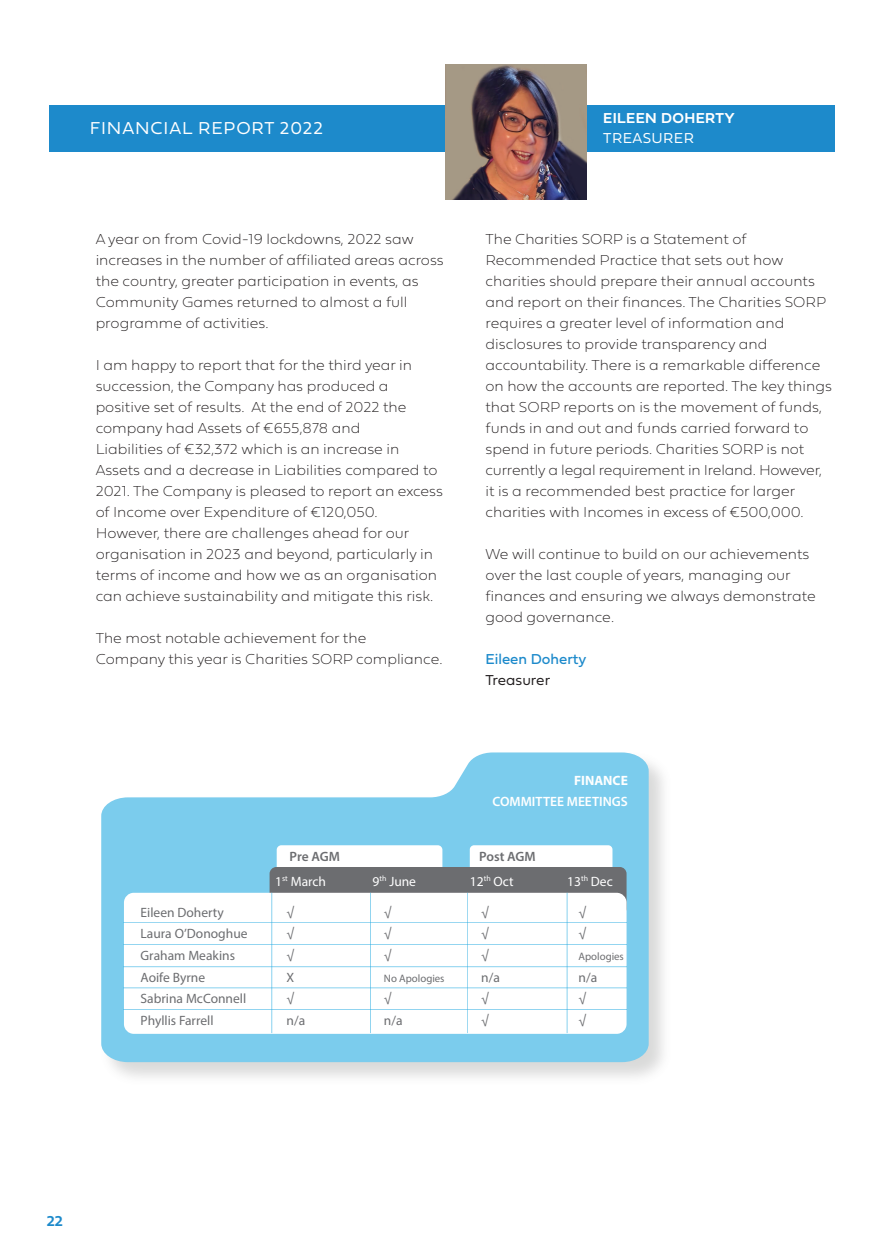
<style>
.page{position:relative;width:888px;height:1255px;background:#fff}
.page>*{position:absolute;margin:0;border:0;box-sizing:border-box;transform-origin:0 0}
.Paragraph_Style_2{font:18px "Fieldwork Geo Light";letter-spacing:.05em;color:#fff}
.Paragraph_Style_1{font:15px/21px "Fieldwork Geo Hair";color:#231f20}
.Paragraph_Style_1-2{font:15px "Fieldwork Geo Regular";color:#1d8acb}
.HEADING_SUB{font:15px "Fieldwork Geo Demibold";letter-spacing:.025em;color:#fff}
.Paragraph_Style_1-3{font:15px "Fieldwork Geo Light";color:#231f20}
.HEADING_SUB-2{font:15px "Fieldwork Geo Light";letter-spacing:.025em;color:#fff}
.t1{font:15px "Fieldwork Geo Demibold";color:#1d8acb}
.t2{font:13.5px "Myriad Pro";color:#6c6d70}
.t3{font:13.5px "Myriad Pro";color:#fff}
.t4{font:600 13.5px/21.6px "Myriad Pro";color:#fff;text-align:right}
.t5{font:600 13.5px "Myriad Pro";letter-spacing:-.01em;color:#6c6d70}
.t6{font:10.8px "Myriad Pro";color:#6c6d70}
.s1{font-weight:700}
</style>
<div class="page">
<div style="left:50px;top:105px;width:785px;height:47px;background:#1d8acb"></div>
<img style="left:110px;top:763px;width:554px;height:315px">
<svg style="left:101px;top:752px;width:547px;height:309px;fill:#7bcced"></svg>
<div style="left:277px;top:845px;width:165px;height:48px;background:#fff;border-radius:5px"></div>
<div style="left:470px;top:845px;width:142px;height:48px;background:#fff;border-radius:4px"></div>
<div style="left:269px;top:866px;width:357px;height:49px;background:#6c6d70;border-radius:7px"></div>
<div style="left:124px;top:892px;width:502px;height:141px;background:#fff;border-radius:10px"></div>
<hr style="left:123px;top:922px;width:504px;height:1px;background:#24aae1">
<hr style="left:123px;top:943px;width:504px;height:1px;background:#24aae1">
<hr style="left:123px;top:966px;width:504px;height:1px;background:#24aae1">
<hr style="left:123px;top:987px;width:504px;height:1px;background:#24aae1">
<hr style="left:123px;top:1009px;width:504px;height:1px;background:#24aae1">
<hr style="left:271px;top:892px;width:1px;height:140px;background:#24aae1">
<hr style="left:370px;top:892px;width:1px;height:140px;background:#24aae1">
<hr style="left:467px;top:892px;width:1px;height:140px;background:#24aae1">
<hr style="left:567px;top:892px;width:1px;height:140px;background:#24aae1">
<img style="left:446px;top:65px;width:140px;height:135px">
<p class="Paragraph_Style_2" style="left:90px;top:114px;width:235px">FINANCIAL REPORT 2022</p>
<p class="Paragraph_Style_1" style="left:96px;top:227px;width:350px">A year on from Covid-19 lockdowns, 2022 saw increases in the number of affiliated areas across the country, greater participation in events, as Community Games returned to almost a full</p>
<p class="Paragraph_Style_1" style="left:96px;top:311px;width:174px">programme of activities.</p>
<p class="Paragraph_Style_1" style="left:96px;top:353px;width:318px">I am happy to report that for the third year in succession, the Company has produced a</p>
<p class="Paragraph_Style_1" style="left:96px;top:395px;width:312px">positive set of results. At the end of 2022 the company had Assets of €655,878 and</p>
<p class="Paragraph_Style_1" style="left:96px;top:437px;width:305px">Liabilities of €32,372 which is an increase in</p>
<p class="Paragraph_Style_1" style="left:96px;top:458px;width:349px">Assets and a decrease in Liabilities compared to<br>2021. The Company is pleased to report an excess of Income over Expenditure of €120,050.</p>
<p class="Paragraph_Style_1" style="left:96px;top:521px;width:343px">However, there are challenges ahead for our organisation in 2023 and beyond, particularly in terms of income and how we as an organisation can achieve sustainability and mitigate this risk.</p>
<p class="Paragraph_Style_1" style="left:96px;top:626px;width:272px">The most notable achievement for the</p>
<p class="Paragraph_Style_1" style="left:96px;top:647px;width:348px">Company this year is Charities SORP compliance.</p>
<p class="HEADING_SUB" style="left:603px;top:107px;width:133px">EILEEN DOHERTY</p>
<p class="HEADING_SUB-2" style="left:603px;top:126px;width:92px">TREASURER</p>
<p class="Paragraph_Style_1" style="left:485px;top:227px;width:263px">The Charities SORP is a Statement of</p>
<p class="Paragraph_Style_1" style="left:485px;top:248px;width:342px">Recommended Practice that sets out how charities should prepare their annual accounts and report on their finances. The Charities SORP requires a greater level of information and</p>
<p class="Paragraph_Style_1" style="left:485px;top:332px;width:283px">disclosures to provide transparency and</p>
<p class="Paragraph_Style_1" style="left:485px;top:353px;width:348px">accountability. There is a remarkable difference on how the accounts are reported. The key things that SORP reports on is the movement of funds, funds in and out and funds carried forward to spend in future periods. Charities SORP is not currently a legal requirement in Ireland. However,</p>
<p class="Paragraph_Style_1" style="left:485px;top:479px;width:320px">it is a recommended best practice for larger charities with Incomes in excess of €500,000.</p>
<p class="Paragraph_Style_1" style="left:485px;top:542px;width:332px">We will continue to build on our achievements over the last couple of years, managing our finances and ensuring we always demonstrate good governance.</p>
<p class="Paragraph_Style_1-2" style="left:485px;top:647px;width:102px">Eileen Doherty</p>
<p class="Paragraph_Style_1-3" style="left:485px;top:668px;width:66px">Treasurer</p>
<p class="t4" style="left:492px;top:768px;width:137px"><span class="s1">FINANCE<br></span>COMMITTEE MEETINGS</p>
<p class="t5" style="left:290px;top:847px;width:52px">Pre AGM</p>
<p class="t5" style="left:479px;top:847px;width:58px">Post AGM</p>
<p class="t3" style="left:275px;top:872px;width:52px">1<sup>st</sup> March</p>
<p class="t3" style="left:372px;top:872px;width:45px">9<sup>th</sup> June</p>
<p class="t3" style="left:470px;top:872px;width:45px">12<sup>th</sup> Oct</p>
<p class="t3" style="left:567px;top:872px;width:47px">13<sup>th</sup> Dec</p>
<p class="t2" style="left:141px;top:903px;width:85px">Eileen Doherty</p>
<p class="t2" style="left:286px;top:903px;width:9px">√</p>
<p class="t2" style="left:384px;top:903px;width:9px">√</p>
<p class="t2" style="left:481px;top:903px;width:9px">√</p>
<p class="t2" style="left:578px;top:903px;width:9px">√</p>
<p class="t2" style="left:141px;top:925px;width:108px">Laura O’Donoghue</p>
<p class="t2" style="left:286px;top:925px;width:9px">√</p>
<p class="t2" style="left:384px;top:925px;width:9px">√</p>
<p class="t2" style="left:481px;top:925px;width:9px">√</p>
<p class="t2" style="left:578px;top:925px;width:9px">√</p>
<p class="t2" style="left:141px;top:947px;width:96px">Graham Meakins</p>
<p class="t2" style="left:286px;top:947px;width:9px">√</p>
<p class="t2" style="left:384px;top:947px;width:9px">√</p>
<p class="t2" style="left:481px;top:947px;width:9px">√</p>
<p class="t6" style="left:578px;top:949px;width:47px">Apologies</p>
<p class="t2" style="left:141px;top:968px;width:66px">Aoife Byrne</p>
<p class="t2" style="left:286px;top:968px;width:9px">X</p>
<p class="t6" style="left:384px;top:971px;width:62px">No Apologies</p>
<p class="t2" style="left:481px;top:968px;width:20px">n/a</p>
<p class="t2" style="left:578px;top:968px;width:20px">n/a</p>
<p class="t2" style="left:141px;top:990px;width:107px">Sabrina McConnell</p>
<p class="t2" style="left:286px;top:990px;width:9px">√</p>
<p class="t2" style="left:384px;top:990px;width:9px">√</p>
<p class="t2" style="left:481px;top:990px;width:9px">√</p>
<p class="t2" style="left:578px;top:990px;width:9px">√</p>
<p class="t2" style="left:141px;top:1011px;width:74px">Phyllis Farrell</p>
<p class="t2" style="left:286px;top:1011px;width:20px">n/a</p>
<p class="t2" style="left:384px;top:1011px;width:20px">n/a</p>
<p class="t2" style="left:481px;top:1011px;width:9px">√</p>
<p class="t2" style="left:578px;top:1011px;width:9px">√</p>
<p class="t1" style="left:47px;top:1208px;width:18px">22</p>
</div>
